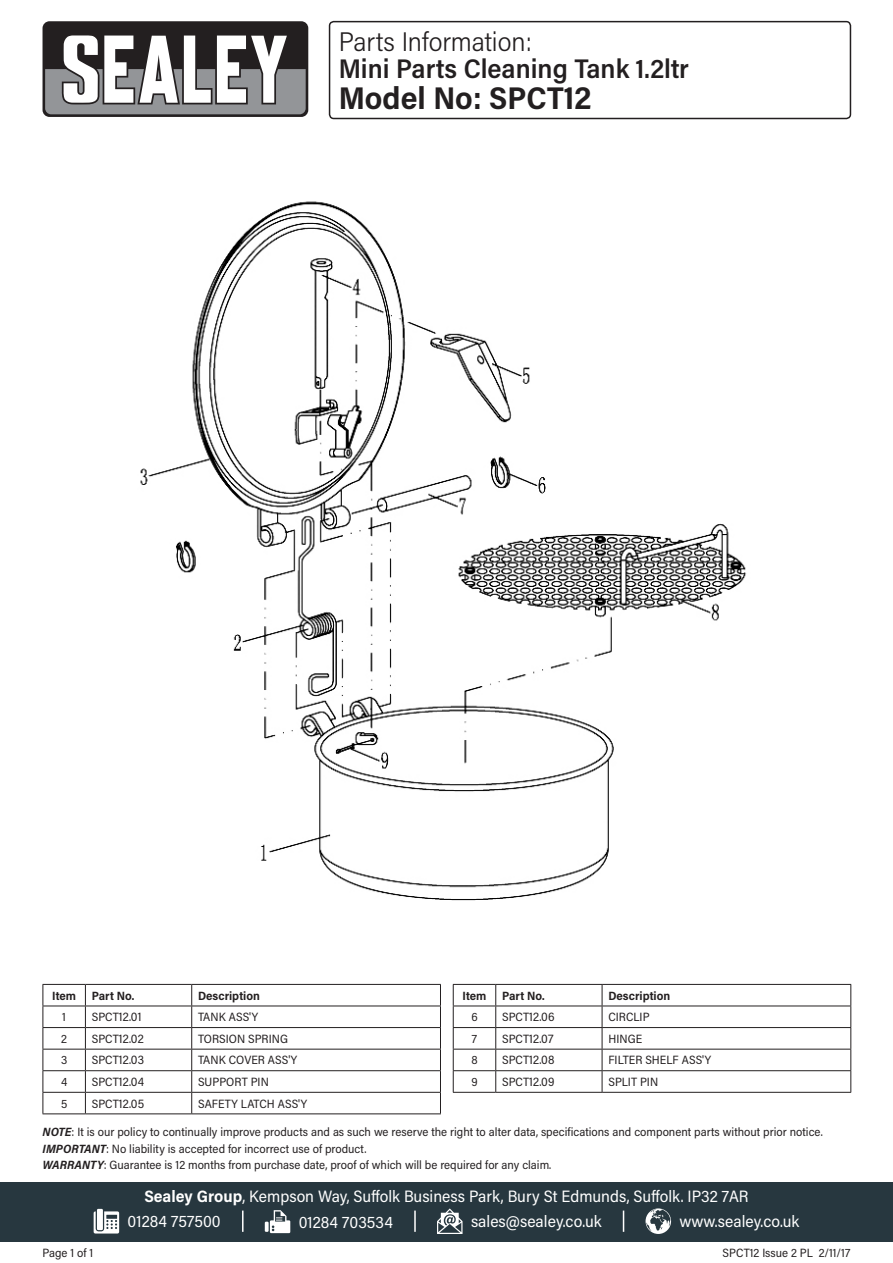
<style>
.page{position:relative;width:893px;height:1263px;background:#fff}
.page>*{position:absolute;margin:0;border:0;box-sizing:border-box;transform-origin:0 0}
.Model_Number{font:700 31.5px "Acumin Pro Semi Cond";color:#231f20}
.Product_Description{font:600 27px "Acumin Pro Semi Cond";color:#231f20}
.Parts_Information{font:300 27px "Acumin Pro Semi Cond";color:#231f20}
.Address{font:16.5px "Acumin Pro Semi Cond";color:#fff}
.Contact_Info{font:16.5px "Acumin Pro Semi Cond";color:#fff}
.Disclaimer{font:12px "Acumin Pro Semi Cond";color:#231f20}
.Table_Body{font:12px "Acumin Pro Semi Cond";letter-spacing:.005em;color:#231f20}
.Part_No__Body{font:12px "Acumin Pro Semi Cond";letter-spacing:.01em;color:#231f20}
.Part_Description_HDR{font:700 12px "Acumin Pro Semi Cond";color:#231f20}
.Document_Info{font:12px "Acumin Pro Semi Cond";color:#231f20}
.Item_Body{font:12px "Acumin Pro Semi Cond";color:#231f20}
.Item_HDR{font:700 12px "Acumin Pro Semi Cond";letter-spacing:-.005em;color:#231f20}
.s1{font-weight:700;font-style:italic}
.s2{font-weight:700}
</style>
<div class="page">
<div style="left:43px;top:21px;width:265px;height:96px;background:#231f20;border-radius:7px"></div>
<svg style="left:45px;top:35px;width:261px;height:79px"></svg>
<div style="left:0;top:1182px;width:893px;height:60px;background:#27373f"></div>
<svg style="left:94px;top:1211px;width:25px;height:22px"></svg>
<div style="left:97px;top:1209px;width:6px;height:21px;background:#fff"></div>
<svg style="left:265px;top:1222px;width:4px;height:10px"></svg>
<svg style="left:270px;top:1210px;width:20px;height:23px"></svg>
<svg style="left:437px;top:1208px;width:25px;height:26px"></svg>
<svg style="left:645px;top:1208px;width:26px;height:26px"></svg>
<hr style="left:242px;top:1210px;width:2px;height:22px;background:#fff">
<svg style="left:623px;top:1210px;width:1px;height:22px"></svg>
<hr style="left:414px;top:1210px;width:2px;height:22px;background:#fff">
<img style="left:140px;top:201px;width:607px;height:700px">
<div style="left:329px;top:21px;width:522px;height:98px;border:2px solid #231f20;border-radius:4px"></div>
<hr style="left:43px;top:984px;width:42px;height:1px;background:#231f20">
<hr style="left:85px;top:984px;width:107px;height:1px;background:#231f20">
<hr style="left:192px;top:984px;width:249px;height:1px;background:#231f20">
<hr style="left:43px;top:1005px;width:42px;height:1px;background:#231f20">
<hr style="left:85px;top:1005px;width:107px;height:1px;background:#231f20">
<hr style="left:192px;top:1005px;width:249px;height:1px;background:#231f20">
<hr style="left:43px;top:1027px;width:42px;height:1px;background:#231f20">
<hr style="left:85px;top:1027px;width:107px;height:1px;background:#231f20">
<hr style="left:192px;top:1027px;width:249px;height:1px;background:#231f20">
<hr style="left:43px;top:1049px;width:42px;height:1px;background:#231f20">
<hr style="left:85px;top:1049px;width:107px;height:1px;background:#231f20">
<hr style="left:192px;top:1049px;width:249px;height:1px;background:#231f20">
<hr style="left:43px;top:1070px;width:42px;height:1px;background:#231f20">
<hr style="left:85px;top:1070px;width:107px;height:1px;background:#231f20">
<hr style="left:192px;top:1070px;width:249px;height:1px;background:#231f20">
<hr style="left:43px;top:1092px;width:42px;height:1px;background:#231f20">
<svg style="left:43px;top:985px;width:1px;height:128px"></svg>
<hr style="left:85px;top:1092px;width:107px;height:1px;background:#231f20">
<svg style="left:85px;top:985px;width:1px;height:128px"></svg>
<hr style="left:192px;top:1092px;width:249px;height:1px;background:#231f20">
<svg style="left:191px;top:985px;width:1px;height:128px"></svg>
<svg style="left:440px;top:985px;width:1px;height:128px"></svg>
<hr style="left:43px;top:1113px;width:42px;height:1px;background:#231f20">
<hr style="left:85px;top:1113px;width:107px;height:1px;background:#231f20">
<hr style="left:192px;top:1113px;width:249px;height:1px;background:#231f20">
<hr style="left:453px;top:984px;width:43px;height:1px;background:#231f20">
<hr style="left:496px;top:984px;width:106px;height:1px;background:#231f20">
<hr style="left:602px;top:984px;width:249px;height:1px;background:#231f20">
<hr style="left:453px;top:1005px;width:43px;height:1px;background:#231f20">
<hr style="left:496px;top:1005px;width:106px;height:1px;background:#231f20">
<hr style="left:602px;top:1005px;width:249px;height:1px;background:#231f20">
<hr style="left:453px;top:1027px;width:43px;height:1px;background:#231f20">
<hr style="left:496px;top:1027px;width:106px;height:1px;background:#231f20">
<hr style="left:602px;top:1027px;width:249px;height:1px;background:#231f20">
<hr style="left:453px;top:1049px;width:43px;height:1px;background:#231f20">
<hr style="left:496px;top:1049px;width:106px;height:1px;background:#231f20">
<hr style="left:602px;top:1049px;width:249px;height:1px;background:#231f20">
<hr style="left:453px;top:1070px;width:43px;height:1px;background:#231f20">
<svg style="left:453px;top:985px;width:1px;height:107px"></svg>
<hr style="left:496px;top:1070px;width:106px;height:1px;background:#231f20">
<svg style="left:495px;top:985px;width:1px;height:107px"></svg>
<hr style="left:602px;top:1070px;width:249px;height:1px;background:#231f20">
<svg style="left:602px;top:985px;width:1px;height:107px"></svg>
<svg style="left:850px;top:985px;width:1px;height:107px"></svg>
<hr style="left:453px;top:1092px;width:43px;height:1px;background:#231f20">
<hr style="left:496px;top:1092px;width:106px;height:1px;background:#231f20">
<hr style="left:602px;top:1092px;width:249px;height:1px;background:#231f20">
<p class="Parts_Information" style="left:339px;top:23px;width:195px">Parts Information:</p>
<p class="Product_Description" style="left:339px;top:49px;width:352px">Mini Parts Cleaning Tank 1.2ltr</p>
<p class="Model_Number" style="left:339px;top:76px;width:254px">Model No: SPCT12</p>
<p class="Item_HDR" style="left:52px;top:987px;width:25px">Item</p>
<p class="Part_Description_HDR" style="left:92px;top:987px;width:44px">Part No.</p>
<p class="Part_Description_HDR" style="left:198px;top:987px;width:63px">Description</p>
<p class="Item_Body" style="left:62px;top:1009px;width:5px">1</p>
<p class="Part_No__Body" style="left:92px;top:1009px;width:51px">SPCT12.01</p>
<p class="Table_Body" style="left:198px;top:1009px;width:62px">TANK ASS'Y</p>
<p class="Item_Body" style="left:61px;top:1030px;width:7px">2</p>
<p class="Part_No__Body" style="left:92px;top:1030px;width:53px">SPCT12.02</p>
<p class="Table_Body" style="left:198px;top:1030px;width:92px">TORSION SPRING</p>
<p class="Item_Body" style="left:61px;top:1052px;width:8px">3</p>
<p class="Part_No__Body" style="left:92px;top:1052px;width:54px">SPCT12.03</p>
<p class="Table_Body" style="left:198px;top:1052px;width:101px">TANK COVER ASS'Y</p>
<p class="Item_Body" style="left:61px;top:1073px;width:8px">4</p>
<p class="Part_No__Body" style="left:92px;top:1073px;width:54px">SPCT12.04</p>
<p class="Table_Body" style="left:198px;top:1073px;width:72px">SUPPORT PIN</p>
<p class="Item_Body" style="left:61px;top:1095px;width:8px">5</p>
<p class="Part_No__Body" style="left:92px;top:1095px;width:54px">SPCT12.05</p>
<p class="Table_Body" style="left:198px;top:1095px;width:111px">SAFETY LATCH ASS'Y</p>
<p class="Item_HDR" style="left:463px;top:987px;width:25px">Item</p>
<p class="Part_Description_HDR" style="left:502px;top:987px;width:44px">Part No.</p>
<p class="Part_Description_HDR" style="left:608px;top:987px;width:63px">Description</p>
<p class="Item_Body" style="left:471px;top:1009px;width:8px">6</p>
<p class="Part_No__Body" style="left:502px;top:1009px;width:54px">SPCT12.06</p>
<p class="Table_Body" style="left:608px;top:1009px;width:43px">CIRCLIP</p>
<p class="Item_Body" style="left:472px;top:1030px;width:7px">7</p>
<p class="Part_No__Body" style="left:502px;top:1030px;width:53px">SPCT12.07</p>
<p class="Table_Body" style="left:608px;top:1030px;width:35px">HINGE</p>
<p class="Item_Body" style="left:471px;top:1052px;width:8px">8</p>
<p class="Part_No__Body" style="left:502px;top:1052px;width:54px">SPCT12.08</p>
<p class="Table_Body" style="left:608px;top:1052px;width:104px">FILTER SHELF ASS'Y</p>
<p class="Item_Body" style="left:471px;top:1073px;width:8px">9</p>
<p class="Part_No__Body" style="left:502px;top:1073px;width:54px">SPCT12.09</p>
<p class="Table_Body" style="left:608px;top:1073px;width:51px">SPLIT PIN</p>
<p class="Disclaimer" style="left:43px;top:1124px;width:782px"><span class="s1">NOTE</span>: It is our policy to continually improve products and as such we reserve the right to alter data, specifications and component parts without prior notice.</p>
<p class="Disclaimer" style="left:43px;top:1140px;width:326px"><span class="s1">IMPORTANT</span>: No liability is accepted for incorrect use of product.</p>
<p class="Disclaimer" style="left:43px;top:1157px;width:510px"><span class="s1">WARRANTY</span>: Guarantee is 12 months from purchase date, proof of which will be required for any claim.</p>
<p class="Document_Info" style="left:43px;top:1244px;width:52px">Page 1 of 1</p>
<p class="Address" style="left:144px;top:1185px;width:606px"><span class="s2">Sealey Group</span>, Kempson Way, Suffolk Business Park, Bury St Edmunds, Suffolk. IP32 7AR</p>
<p class="Contact_Info" style="left:128px;top:1210px;width:95px">01284 757500</p>
<p class="Contact_Info" style="left:299px;top:1210px;width:96px">01284 703534</p>
<p class="Contact_Info" style="left:471px;top:1210px;width:132px">sales@sealey.co.uk</p>
<p class="Contact_Info" style="left:680px;top:1210px;width:121px">www.sealey.co.uk</p>
<p class="Document_Info" style="left:723px;top:1244px;width:129px">SPCT12 Issue 2 PL 2/11/17</p>
</div>
